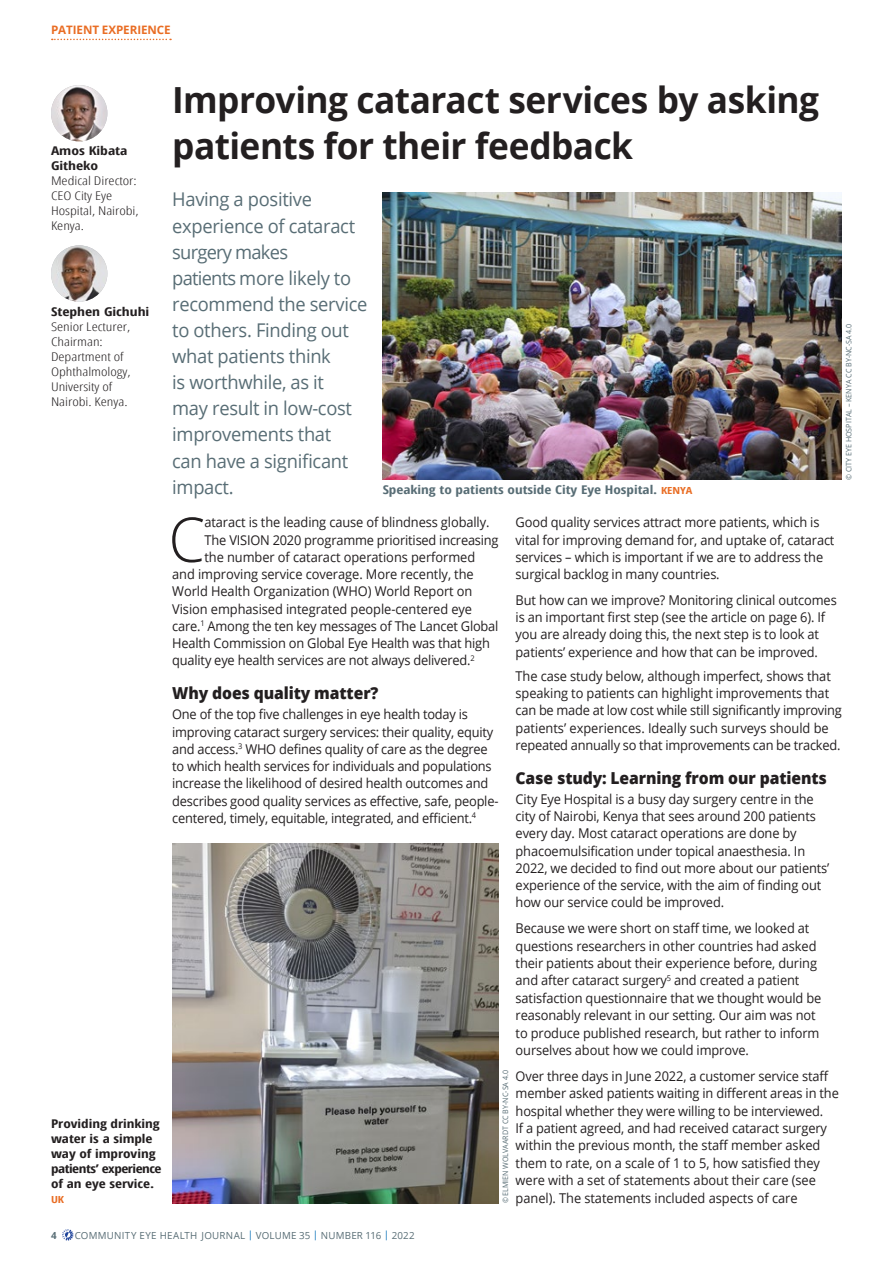
<style>
.page{position:relative;width:893px;height:1263px;background:#fff}
.page>*{position:absolute;margin:0;border:0;box-sizing:border-box;transform-origin:0 0}
.t1{font:300 61.8px "Open Sans";color:#231f20;scale:.95 1}
.t2{font:700 36px/46.5px "Open Sans";letter-spacing:-.015em;color:#231f20}
.t3{font:18.9px/26.1px "Open Sans";letter-spacing:-.015em;color:#586d75}
.t4{font:800 16.5px "Open Sans";letter-spacing:-.005em;color:#231f20;scale:.95 1}
.t5{font:13.5px/17.2px "Open Sans";letter-spacing:-.01em;color:#231f20;scale:.95 1}
.t6{font:300 12px/15px "Open Sans Condensed";color:#231f20;scale:1.3 1}
.t7{font:700 12px/15px "Open Sans Condensed";color:#231f20;scale:1.26 1}
.t8{font:700 12px "Open Sans Condensed";color:#586d75;scale:1.26 1}
.t9{font:700 12px/15px "Open Sans Condensed";color:#231f20;scale:1.3 1}
.t10{font:700 11.7px "Open Sans";letter-spacing:-.005em;color:#e96d24}
.t11{font:9.75px "Open Sans";letter-spacing:.025em;color:#586d75}
.t12{font:700 9.75px "Open Sans Condensed";color:#e96d24;scale:1.26 1}
.t13{font:700 9.75px "Open Sans";color:#586d75}
.t14{font:7.5px "Open Sans";color:#586d75;scale:.95 1}
.s1{font-size:9.75px;color:#e96d24}
.s2{color:#006cb7}
</style>
<div class="page">
<svg style="left:62px;top:1229px;width:11px;height:11px"></svg>
<svg style="left:52px;top:39px;width:119px;height:1px"></svg>
<img style="left:51px;top:85px;width:56px;height:56px;border-radius:28px">
<img style="left:51px;top:245px;width:56px;height:57px;border-radius:28px">
<img style="left:383px;top:193px;width:459px;height:287px">
<img style="left:172px;top:843px;width:327px;height:360px">
<p class="t10" style="left:51px;top:22px;width:121px">PATIENT EXPERIENCE</p>
<p class="t9" style="left:51px;top:143px;width:60px">Amos Kibata<br>Githeko</p>
<p class="t6" style="left:51px;top:173px;width:69px">Medical Director:<br>CEO City Eye<br>Hospital, Nairobi,<br>Kenya.</p>
<p class="t9" style="left:51px;top:304px;width:77px">Stephen Gichuhi</p>
<p class="t6" style="left:51px;top:318px;width:63px">Senior Lecturer,<br>Chairman:<br>Department of<br>Ophthalmology,<br>University of<br>Nairobi. Kenya.</p>
<h2 class="t2" style="left:172px;top:75px;width:648px">Improving cataract services by asking patients for their feedback</h2>
<p class="t3" style="left:172px;top:186px;width:197px">Having a positive experience of cataract surgery makes<br>patients more likely to recommend the service to others. Finding out what patients think<br>is worthwhile, as it<br>may result in low-cost improvements that<br>can have a significant impact.</p>
<p class="t8" style="left:383px;top:481px;width:247px">Speaking to patients outside City Eye Hospital. <span class="s1">KENYA</span></p>
<p class="t14" style="left:843px;top:480px;width:166px;rotate:-90deg">© CITY EYE HOSPITAL – KENYA CC BY-NC-SA 4.0</p>
<p class="t7" style="left:51px;top:1116px;width:89px">Providing drinking water is a simple way of improving patients’ experience of an eye service.</p>
<p class="t12" style="left:51px;top:1193px;width:12px">UK</p>
<p class="t5" style="left:516px;top:513px;width:337px">Good quality services attract more patients, which is vital for improving demand for, and uptake of, cataract services – which is important if we are to address the surgical backlog in many countries.</p>
<p class="t5" style="left:516px;top:591px;width:340px">But how can we improve? Monitoring clinical outcomes is an important first step (see the article on page 6). If you are already doing this, the next step is to look at patients’ experience and how that can be improved.</p>
<p class="t5" style="left:516px;top:667px;width:345px">The case study below, although imperfect, shows that speaking to patients can highlight improvements that can be made at low cost while still significantly improving patients’ experiences. Ideally such surveys should be repeated annually so that improvements can be tracked.</p>
<p class="t4" style="left:516px;top:765px;width:329px">Case study: Learning from our patients</p>
<p class="t5" style="left:516px;top:790px;width:332px">City Eye Hospital is a busy day surgery centre in the city of Nairobi, Kenya that sees around 200 patients every day. Most cataract operations are done by phacoemulsification under topical anaesthesia. In 2022, we decided to find out more about our patients’ experience of the service, with the aim of finding out how our service could be improved.</p>
<p class="t5" style="left:516px;top:919px;width:323px">Because we were short on staff time, we looked at questions researchers in other countries had asked their patients about their experience before, during and after cataract surgery<sup>5</sup> and created a patient satisfaction questionnaire that we thought would be reasonably relevant in our setting. Our aim was not to produce published research, but rather to inform ourselves about how we could improve.</p>
<p class="t5" style="left:516px;top:1067px;width:342px">Over three days in June 2022, a customer service staff member asked patients waiting in different areas in the hospital whether they were willing to be interviewed.<br>If a patient agreed, and had received cataract surgery within the previous month, the staff member asked them to rate, on a scale of 1 to 5, how satisfied they were with a set of statements about their care (see panel). The statements included aspects of care</p>
<h1 class="t1" style="left:169px;top:497px;width:40px">C</h1>
<p class="t5" style="left:204px;top:513px;width:301px">ataract is the leading cause of blindness globally.</p>
<p class="t5" style="left:204px;top:531px;width:311px">The VISION 2020 programme prioritised increasing</p>
<p class="t5" style="left:204px;top:548px;width:286px">the number of cataract operations performed</p>
<p class="t5" style="left:172px;top:565px;width:319px">and improving service coverage. More recently, the</p>
<p class="t5" style="left:172px;top:583px;width:318px">World Health Organization (WHO) World Report on</p>
<p class="t5" style="left:172px;top:600px;width:317px">Vision emphasised integrated people-centered eye</p>
<p class="t5" style="left:172px;top:617px;width:345px">care.<sup>1</sup> Among the ten key messages of The Lancet Global</p>
<p class="t5" style="left:172px;top:634px;width:336px">Health Commission on Global Eye Health was that high</p>
<p class="t5" style="left:172px;top:652px;width:320px">quality eye health services are not always delivered.<sup>2</sup></p>
<p class="t4" style="left:172px;top:681px;width:219px">Why does quality matter?</p>
<p class="t5" style="left:172px;top:705px;width:345px">One of the top five challenges in eye health today is improving cataract surgery services: their quality, equity and access.<sup>3</sup> WHO defines quality of care as the degree to which health services for individuals and populations increase the likelihood of desired health outcomes and describes good quality services as effective, safe, people&shy;centered, timely, equitable, integrated, and efficient.<sup>4</sup></p>
<p class="t14" style="left:500px;top:1203px;width:142px;rotate:-90deg">© ELMIEN WOLVAARDT CC BY-NC-SA 4.0</p>
<p class="t13" style="left:51px;top:1228px;width:7px">4</p>
<p class="t11" style="left:75px;top:1228px;width:342px">COMMUNITY EYE HEALTH JOURNAL <span class="s2">|</span> VOLUME 35 <span class="s2">|</span> NUMBER 116 <span class="s2">|</span> 2022</p>
</div>
